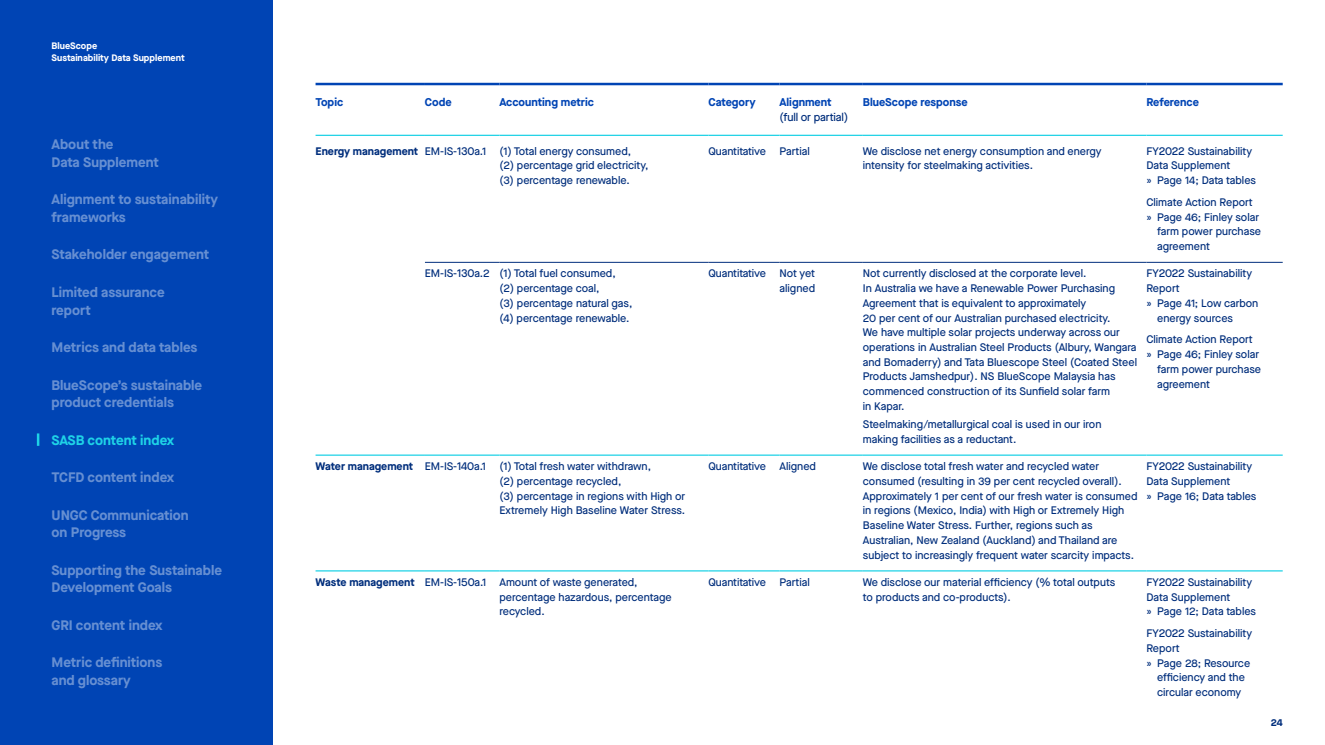
<style>
.page{position:relative;width:1325px;height:745px;background:#fff}
.page>*{position:absolute;margin:0;border:0;box-sizing:border-box;transform-origin:0 0}
.t1{font:700 13.75px/17.5px "Maison Neue";color:#668fd2}
.t2{font:700 13.75px "Maison Neue";color:#1ed2e6}
.t3{font:700 11.25px "Maison Neue";color:#0044b4}
.t4{font:500 11.25px "Maison Neue";letter-spacing:-.01em;color:#002e7c}
.t5{font:500 11px/14.8px "Maison Neue";color:#002e7c}
.t6{font:700 10px "Maison Neue";color:#002e7c}
.t7{font:700 9.38px/11.9px "Maison Neue";color:#fff}
.s1{font-weight:700}
</style>
<div class="page">
<div style="left:0;top:0;width:273px;height:744px;background:#0044b4"></div>
<svg style="left:37px;top:433px;width:2px;height:12px"></svg>
<hr style="left:315px;top:570px;width:110px;height:1px;background:#1ed2e6">
<hr style="left:425px;top:570px;width:74px;height:1px;background:#1ed2e6">
<hr style="left:499px;top:570px;width:209px;height:1px;background:#1ed2e6">
<hr style="left:708px;top:570px;width:71px;height:1px;background:#1ed2e6">
<hr style="left:779px;top:570px;width:83px;height:1px;background:#1ed2e6">
<hr style="left:862px;top:570px;width:284px;height:1px;background:#1ed2e6">
<hr style="left:1146px;top:570px;width:136px;height:1px;background:#1ed2e6">
<hr style="left:425px;top:83px;width:74px;height:2px;background:#0044b4">
<hr style="left:499px;top:83px;width:209px;height:2px;background:#0044b4">
<hr style="left:708px;top:83px;width:71px;height:2px;background:#0044b4">
<hr style="left:779px;top:83px;width:83px;height:2px;background:#0044b4">
<hr style="left:862px;top:83px;width:284px;height:2px;background:#0044b4">
<hr style="left:1146px;top:83px;width:136px;height:2px;background:#0044b4">
<hr style="left:425px;top:262px;width:74px;height:1px;background:#002e7c">
<hr style="left:499px;top:262px;width:209px;height:1px;background:#002e7c">
<hr style="left:708px;top:262px;width:71px;height:1px;background:#002e7c">
<hr style="left:779px;top:262px;width:83px;height:1px;background:#002e7c">
<hr style="left:862px;top:262px;width:284px;height:1px;background:#002e7c">
<hr style="left:1146px;top:262px;width:136px;height:1px;background:#002e7c">
<hr style="left:315px;top:83px;width:110px;height:2px;background:#0044b4">
<hr style="left:315px;top:135px;width:110px;height:1px;background:#1ed2e6">
<hr style="left:425px;top:135px;width:74px;height:1px;background:#1ed2e6">
<hr style="left:499px;top:135px;width:209px;height:1px;background:#1ed2e6">
<hr style="left:708px;top:135px;width:71px;height:1px;background:#1ed2e6">
<hr style="left:779px;top:135px;width:83px;height:1px;background:#1ed2e6">
<hr style="left:862px;top:135px;width:284px;height:1px;background:#1ed2e6">
<hr style="left:1146px;top:135px;width:136px;height:1px;background:#1ed2e6">
<hr style="left:315px;top:454px;width:110px;height:1px;background:#1ed2e6">
<hr style="left:425px;top:454px;width:74px;height:1px;background:#1ed2e6">
<hr style="left:499px;top:454px;width:209px;height:1px;background:#1ed2e6">
<hr style="left:708px;top:454px;width:71px;height:1px;background:#1ed2e6">
<hr style="left:779px;top:454px;width:83px;height:1px;background:#1ed2e6">
<hr style="left:862px;top:454px;width:284px;height:1px;background:#1ed2e6">
<hr style="left:1146px;top:454px;width:136px;height:1px;background:#1ed2e6">
<p class="t7" style="left:51px;top:40px;width:135px">BlueScope<br>Sustainability Data Supplement</p>
<p class="t1" style="left:51px;top:135px;width:109px">About the<br>Data Supplement</p>
<p class="t1" style="left:51px;top:190px;width:168px">Alignment to sustainability frameworks</p>
<p class="t1" style="left:51px;top:245px;width:159px">Stakeholder engagement</p>
<p class="t1" style="left:51px;top:283px;width:115px">Limited assurance report</p>
<p class="t1" style="left:51px;top:338px;width:147px">Metrics and data tables</p>
<p class="t1" style="left:51px;top:375px;width:152px">BlueScope’s sustainable product credentials</p>
<p class="t2" style="left:51px;top:429px;width:124px">SASB content index</p>
<p class="t1" style="left:51px;top:468px;width:124px">TCFD content index</p>
<p class="t1" style="left:51px;top:505px;width:139px">UNGC Communication on Progress</p>
<p class="t1" style="left:51px;top:560px;width:172px">Supporting the Sustainable<br>Development Goals</p>
<p class="t1" style="left:51px;top:615px;width:113px">GRI content index</p>
<p class="t1" style="left:51px;top:652px;width:112px">Metric definitions and glossary</p>
<p class="t3" style="left:315px;top:94px;width:29px">Topic</p>
<p class="t3" style="left:425px;top:94px;width:28px">Code</p>
<p class="t3" style="left:499px;top:94px;width:96px">Accounting metric</p>
<p class="t3" style="left:708px;top:94px;width:49px">Category</p>
<p class="t3" style="left:779px;top:94px;width:53px">Alignment</p>
<p class="t4" style="left:779px;top:109px;width:70px">(full or partial)</p>
<p class="t3" style="left:862px;top:94px;width:106px">BlueScope response</p>
<p class="t3" style="left:1146px;top:94px;width:54px">Reference</p>
<p class="t5" style="left:499px;top:143px;width:150px;text-indent:-184px"><span class="s1">Energy management</span> EM-IS-130a.1 (1) Total energy consumed, (2) percentage grid electricity, (3) percentage renewable.</p>
<p class="t5" style="left:708px;top:143px;width:103px">Quantitative Partial</p>
<p class="t5" style="left:862px;top:143px;width:240px">We disclose net energy consumption and energy intensity for steelmaking activities.</p>
<p class="t5" style="left:1146px;top:143px;width:111px">FY2022 Sustainability<br>Data Supplement<br>» Page 14; Data tables</p>
<p class="t5" style="left:1146px;top:194px;width:108px">Climate Action Report</p>
<p class="t5" style="left:1146px;top:209px;width:114px">» Page 46; Finley solar</p>
<p class="t5" style="left:1156px;top:224px;width:105px">farm power purchase</p>
<p class="t5" style="left:1156px;top:238px;width:54px">agreement</p>
<p class="t5" style="left:499px;top:266px;width:134px;text-indent:-74px">EM-IS-130a.2 (1) Total fuel consumed, (2) percentage coal,<br>(3) percentage natural gas, (4) percentage renewable.</p>
<p class="t5" style="left:708px;top:266px;width:108px;text-align:right">Quantitative Not yet aligned</p>
<p class="t5" style="left:862px;top:266px;width:276px">Not currently disclosed at the corporate level.<br>In Australia we have a Renewable Power Purchasing Agreement that is equivalent to approximately<br>20 per cent of our Australian purchased electricity.<br>We have multiple solar projects underway across our operations in Australian Steel Products (Albury, Wangara and Bomaderry) and Tata Bluescope Steel (Coated Steel Products Jamshedpur). NS BlueScope Malaysia has commenced construction of its Sunfield solar farm<br>in Kapar.</p>
<p class="t5" style="left:862px;top:416px;width:240px">Steelmaking/metallurgical coal is used in our iron making facilities as a reductant.</p>
<p class="t5" style="left:1146px;top:266px;width:107px">FY2022 Sustainability</p>
<p class="t5" style="left:1146px;top:280px;width:35px">Report</p>
<p class="t5" style="left:1146px;top:295px;width:113px">» Page 41; Low carbon</p>
<p class="t5" style="left:1156px;top:310px;width:77px">energy sources</p>
<p class="t5" style="left:1146px;top:332px;width:108px">Climate Action Report</p>
<p class="t5" style="left:1146px;top:346px;width:114px">» Page 46; Finley solar</p>
<p class="t5" style="left:1156px;top:361px;width:105px">farm power purchase</p>
<p class="t5" style="left:1156px;top:376px;width:54px">agreement</p>
<p class="t5" style="left:499px;top:458px;width:187px;text-indent:-184px"><span class="s1">Water management</span> EM-IS-140a.1 (1) Total fresh water withdrawn,<br>(2) percentage recycled,<br>(3) percentage in regions with High or Extremely High Baseline Water Stress.</p>
<p class="t5" style="left:708px;top:458px;width:109px">Quantitative Aligned</p>
<p class="t5" style="left:862px;top:458px;width:276px">We disclose total fresh water and recycled water consumed (resulting in 39 per cent recycled overall).<br>Approximately 1 per cent of our fresh water is consumed in regions (Mexico, India) with High or Extremely High Baseline Water Stress. Further, regions such as Australian, New Zealand (Auckland) and Thailand are subject to increasingly frequent water scarcity impacts.</p>
<p class="t5" style="left:1146px;top:458px;width:111px">FY2022 Sustainability<br>Data Supplement<br>» Page 16; Data tables</p>
<p class="t5" style="left:499px;top:574px;width:174px;text-indent:-184px"><span class="s1">Waste management</span> EM-IS-150a.1 Amount of waste generated, percentage hazardous, percentage recycled.</p>
<p class="t5" style="left:708px;top:574px;width:103px">Quantitative Partial</p>
<p class="t5" style="left:862px;top:574px;width:254px">We disclose our material efficiency (% total outputs to products and co-products).</p>
<p class="t5" style="left:1146px;top:574px;width:111px">FY2022 Sustainability<br>Data Supplement<br>» Page 12; Data tables</p>
<p class="t5" style="left:1146px;top:625px;width:107px">FY2022 Sustainability</p>
<p class="t5" style="left:1146px;top:640px;width:35px">Report</p>
<p class="t5" style="left:1146px;top:654px;width:105px">» Page 28; Resource</p>
<p class="t5" style="left:1156px;top:669px;width:89px">efficiency and the</p>
<p class="t5" style="left:1156px;top:684px;width:86px">circular economy</p>
<p class="t6" style="left:1270px;top:715px;width:13px">24</p>
</div>
